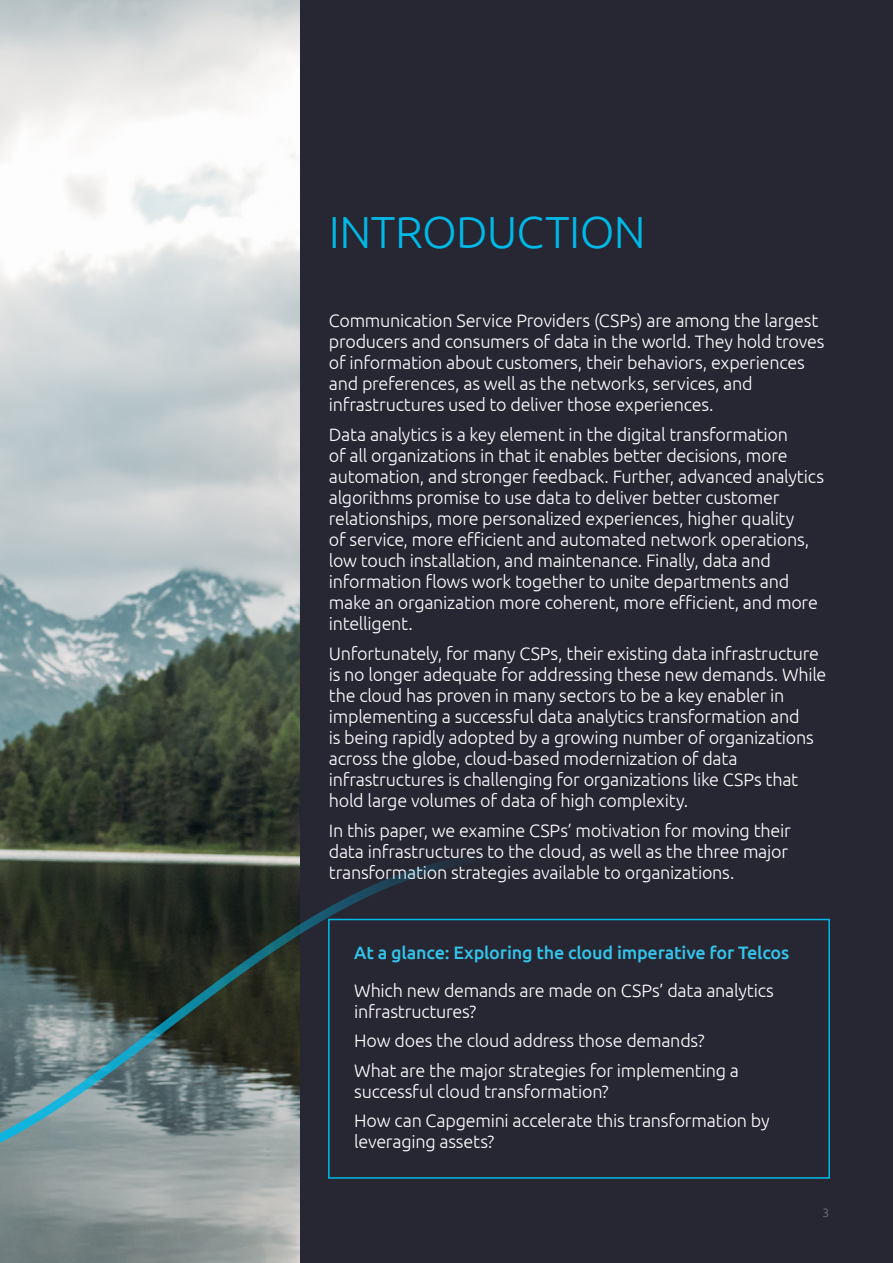
<style>
.page{position:relative;width:893px;height:1263px;background:#272633}
.page>*{position:absolute;margin:0;border:0;box-sizing:border-box;transform-origin:0 0}
.t1{font:300 45px "Ubuntu";letter-spacing:-.015em;color:#00b9e7}
.t2{font:300 18px/21px "Ubuntu";letter-spacing:-.015em;color:#fff}
.t3{font:500 18px "Ubuntu";letter-spacing:-.01em;color:#33c4ea}
.t4{font:300 12px "Ubuntu";color:#77787b}
</style>
<div class="page">
<img style="left:0;top:0;width:299px;height:1263px">
<svg style="left:0;top:437px;width:564px;height:741px"></svg>
<h1 class="t1" style="left:329px;top:204px;width:318px">INTRODUCTION</h1>
<p class="t2" style="left:329px;top:309px;width:497px">Communication Service Providers (CSPs) are among the largest producers and consumers of data in the world. They hold troves of information about customers, their behaviors, experiences and preferences, as well as the networks, services, and infrastructures used to deliver those experiences.</p>
<p class="t2" style="left:329px;top:423px;width:497px">Data analytics is a key element in the digital transformation<br>of all organizations in that it enables better decisions, more automation, and stronger feedback. Further, advanced analytics algorithms promise to use data to deliver better customer relationships, more personalized experiences, higher quality<br>of service, more efficient and automated network operations, low touch installation, and maintenance. Finally, data and information flows work together to unite departments and make an organization more coherent, more efficient, and more intelligent.</p>
<p class="t2" style="left:329px;top:643px;width:499px">Unfortunately, for many CSPs, their existing data infrastructure is no longer adequate for addressing these new demands. While the cloud has proven in many sectors to be a key enabler in implementing a successful data analytics transformation and<br>is being rapidly adopted by a growing number of organizations across the globe, cloud-based modernization of data infrastructures is challenging for organizations like CSPs that hold large volumes of data of high complexity.</p>
<p class="t2" style="left:329px;top:820px;width:463px">In this paper, we examine CSPs’ motivation for moving their data infrastructures to the cloud, as well as the three major transformation strategies available to organizations.</p>
<p class="t3" style="left:354px;top:941px;width:436px">At a glance: Exploring the cloud imperative for Telcos</p>
<p class="t2" style="left:354px;top:979px;width:421px">Which new demands are made on CSPs’ data analytics infrastructures?</p>
<p class="t2" style="left:354px;top:1026px;width:386px;line-height:29.5px">How does the cloud address those demands?<br>What are the major strategies for implementing a</p>
<p class="t2" style="left:354px;top:1076px;width:417px;line-height:29.5px">successful cloud transformation?<br>How can Capgemini accelerate this transformation by</p>
<p class="t2" style="left:354px;top:1131px;width:142px">leveraging assets?</p>
<p class="t4" style="left:822px;top:1205px;width:8px">3</p>
</div>
